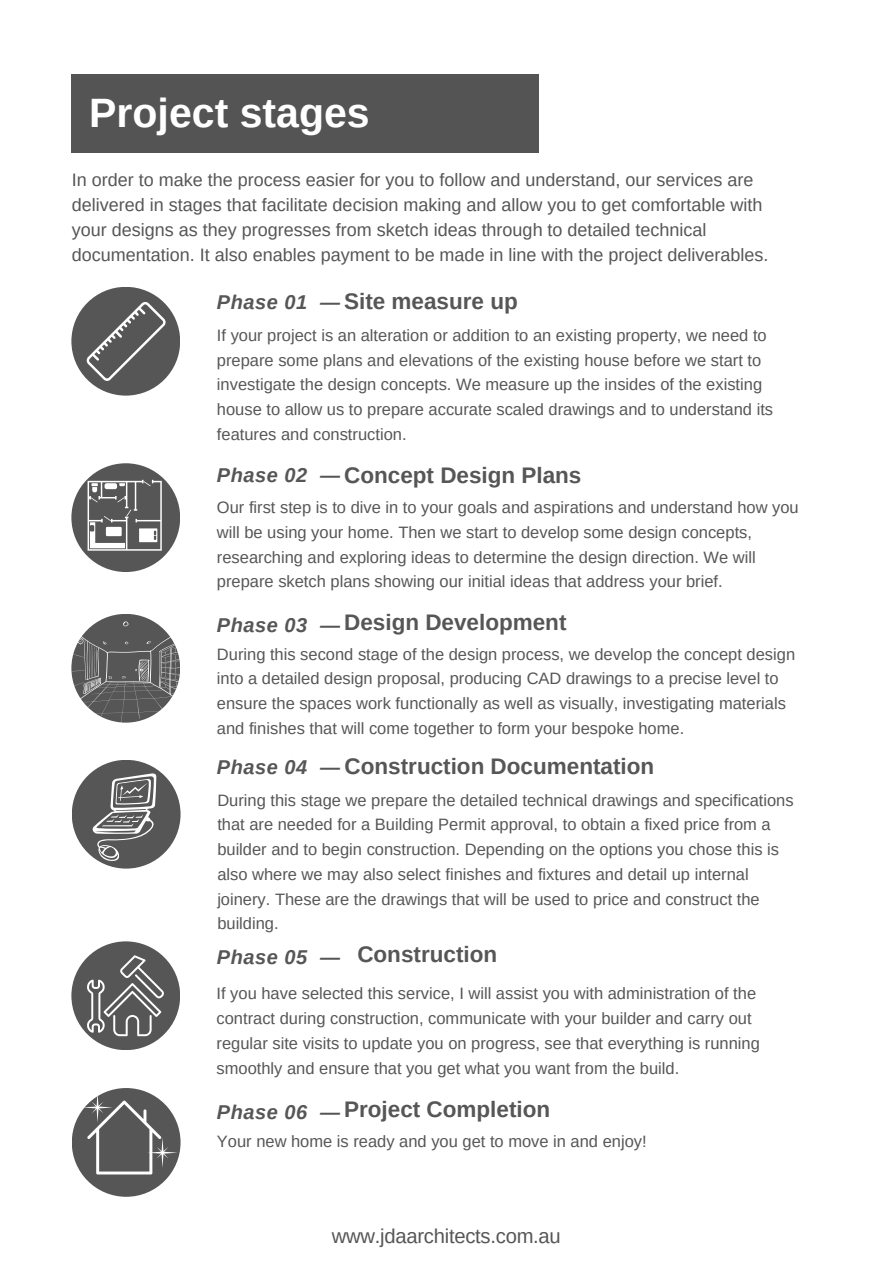
<style>
.page{position:relative;width:893px;height:1264px;background:#fff}
.page>*{position:absolute;margin:0;border:0;box-sizing:border-box;transform-origin:0 0}
.t1{font:700 40.95px "Arimo";color:#fff}
.t2{font:700 22.5px "Arimo";color:#565656}
.t3{font:20.25px "Arimo";letter-spacing:-.01em;color:#565656}
.t4{font:italic 700 19.95px "Arimo";letter-spacing:.025em;color:#565656}
.t5{font:18px/24.8px "Arimo";color:#565656}
.t6{font:16.5px/24.8px "Arimo";color:#565656}
</style>
<div class="page">
<div style="left:71px;top:74px;width:468px;height:79px;background:#545454"></div>
<div style="left:72px;top:1087px;width:108px;height:109px;background:#565656;border-radius:50%"></div>
<div style="left:71px;top:287px;width:109px;height:108px;background:#565656;border-radius:50%"></div>
<svg style="left:86px;top:301px;width:80px;height:80px"></svg>
<div style="left:71px;top:463px;width:109px;height:109px;background:#565656;border-radius:50%"></div>
<svg style="left:88px;top:480px;width:74px;height:70px"></svg>
<svg style="left:71px;top:614px;width:109px;height:109px"></svg>
<div style="left:72px;top:759px;width:108px;height:109px;background:#565656;border-radius:50%"></div>
<svg style="left:92px;top:773px;width:64px;height:91px"></svg>
<div style="left:71px;top:941px;width:109px;height:109px;background:#565656;border-radius:50%"></div>
<svg style="left:87px;top:955px;width:77px;height:81px"></svg>
<svg style="left:82px;top:1092px;width:96px;height:82px"></svg>
<p class="t1" style="left:89px;top:90px;width:282px">Project stages</p>
<p class="t5" style="left:72px;top:168px;width:698px">In order to make the process easier for you to follow and understand, our services are delivered in stages that facilitate decision making and allow you to get comfortable with your designs as they progresses from sketch ideas through to detailed technical documentation. It also enables payment to be made in line with the project deliverables.</p>
<p class="t2" style="left:344px;top:288px;width:175px">Site measure up</p>
<p class="t6" style="left:217px;top:323px;width:557px">If your project is an alteration or addition to an existing property, we need to prepare some plans and elevations of the existing house before we start to investigate the design concepts. We measure up the insides of the existing house to allow us to prepare accurate scaled drawings and to understand its features and construction.</p>
<p class="t4" style="left:217px;top:291px;width:125px">Phase 01 —</p>
<p class="t2" style="left:344px;top:462px;width:239px">Concept Design Plans</p>
<p class="t6" style="left:217px;top:495px;width:583px">Our first step is to dive in to your goals and aspirations and understand how you will be using your home. Then we start to develop some design concepts, researching and exploring ideas to determine the design direction. We will prepare sketch plans showing our initial ideas that address your brief.</p>
<p class="t4" style="left:217px;top:463px;width:125px">Phase 02 —</p>
<p class="t2" style="left:344px;top:609px;width:224px">Design Development</p>
<p class="t6" style="left:217px;top:641px;width:579px">During this second stage of the design process, we develop the concept design into a detailed design proposal, producing CAD drawings to a precise level to ensure the spaces work functionally as well as visually, investigating materials and finishes that will come together to form your bespoke home.</p>
<p class="t4" style="left:217px;top:614px;width:125px">Phase 03 —</p>
<p class="t2" style="left:344px;top:753px;width:311px">Construction Documentation</p>
<p class="t6" style="left:217px;top:787px;width:578px">During this stage we prepare the detailed technical drawings and specifications that are needed for a Building Permit approval, to obtain a fixed price from a builder and to begin construction. Depending on the options you chose this is also where we may also select finishes and fixtures and detail up internal joinery. These are the drawings that will be used to price and construct the building.</p>
<p class="t4" style="left:217px;top:756px;width:125px">Phase 04 —</p>
<p class="t2" style="left:357px;top:941px;width:141px">Construction</p>
<p class="t6" style="left:216px;top:981px;width:545px">If you have selected this service, I will assist you with administration of the contract during construction, communicate with your builder and carry out regular site visits to update you on progress, see that everything is running smoothly and ensure that you get what you want from the build.</p>
<p class="t4" style="left:217px;top:946px;width:125px">Phase 05 —</p>
<p class="t2" style="left:344px;top:1096px;width:207px">Project Completion</p>
<p class="t6" style="left:217px;top:1129px;width:431px">Your new home is ready and you get to move in and enjoy!</p>
<p class="t4" style="left:217px;top:1100px;width:125px">Phase 06 —</p>
<p class="t3" style="left:332px;top:1224px;width:230px">www.jdaarchitects.com.au</p>
</div>
